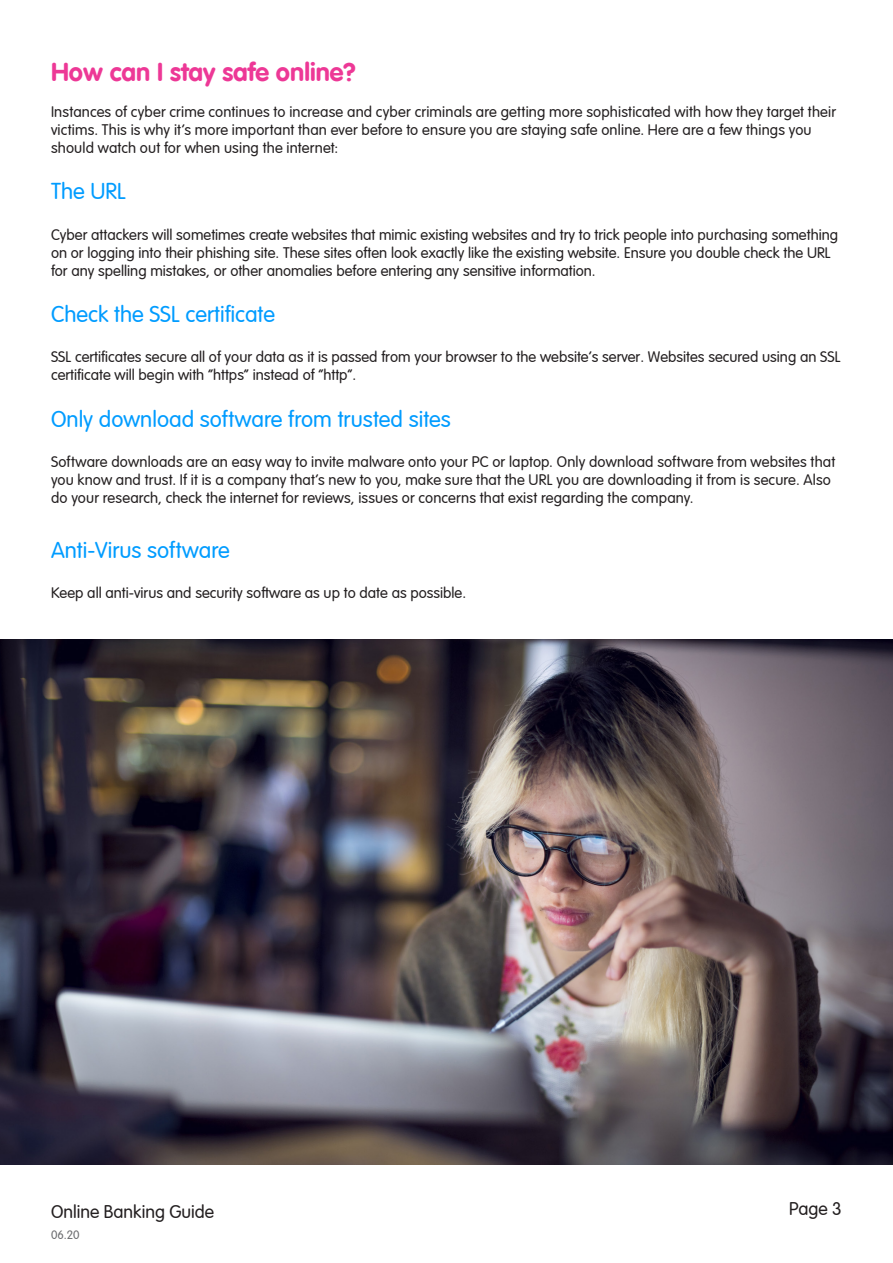
<style>
.page{position:relative;width:893px;height:1263px;background:#fff}
.page>*{position:absolute;margin:0;border:0;box-sizing:border-box;transform-origin:0 0}
.t1{font:700 25.5px "VAG Rounded LT Com";color:#ed3896}
.Small_Headings{font:300 22.5px "VAG Rounded LT Com";color:#009cff}
.t2{font:300 18px "VAG Rounded LT Com";color:#231f20}
.Small_Headings-2{font:300 15px/18px "VAG Rounded LT Com";color:#231f20}
.t3{font:300 12px "VAG Rounded LT Com";color:#6c6d70}
</style>
<div class="page">
<img style="left:0;top:640px;width:893px;height:524px">
<p class="t1" style="left:51px;top:56px;width:306px">How can I stay safe online?</p>
<p class="Small_Headings-2" style="left:51px;top:103px;width:787px">Instances of cyber crime continues to increase and cyber criminals are getting more sophisticated with how they target their victims. This is why it’s more important than ever before to ensure you are staying safe online. Here are a few things you should watch out for when using the internet:</p>
<p class="Small_Headings" style="left:51px;top:178px;width:76px">The URL</p>
<p class="Small_Headings-2" style="left:51px;top:226px;width:789px">Cyber attackers will sometimes create websites that mimic existing websites and try to trick people into purchasing something on or logging into their phishing site. These sites often look exactly like the existing website. Ensure you double check the URL for any spelling mistakes, or other anomalies before entering any sensitive information.</p>
<p class="Small_Headings" style="left:51px;top:301px;width:226px">Check the SSL certificate</p>
<p class="Small_Headings-2" style="left:51px;top:348px;width:791px">SSL certificates secure all of your data as it is passed from your browser to the website’s server. Websites secured using an SSL certificate will begin with “https” instead of “http”.</p>
<p class="Small_Headings" style="left:51px;top:406px;width:401px">Only download software from trusted sites</p>
<p class="Small_Headings-2" style="left:51px;top:453px;width:786px">Software downloads are an easy way to invite malware onto your PC or laptop. Only download software from websites that you know and trust. If it is a company that’s new to you, make sure that the URL you are downloading it from is secure. Also do your research, check the internet for reviews, issues or concerns that exist regarding the company.</p>
<p class="Small_Headings" style="left:51px;top:537px;width:180px">Anti-Virus software</p>
<p class="Small_Headings-2" style="left:51px;top:584px;width:417px">Keep all anti-virus and security software as up to date as possible.</p>
<p class="t2" style="left:51px;top:1201px;width:165px">Online Banking Guide</p>
<p class="t2" style="left:789px;top:1198px;width:54px">Page 3</p>
<p class="t3" style="left:51px;top:1228px;width:30px">06.20</p>
</div>
